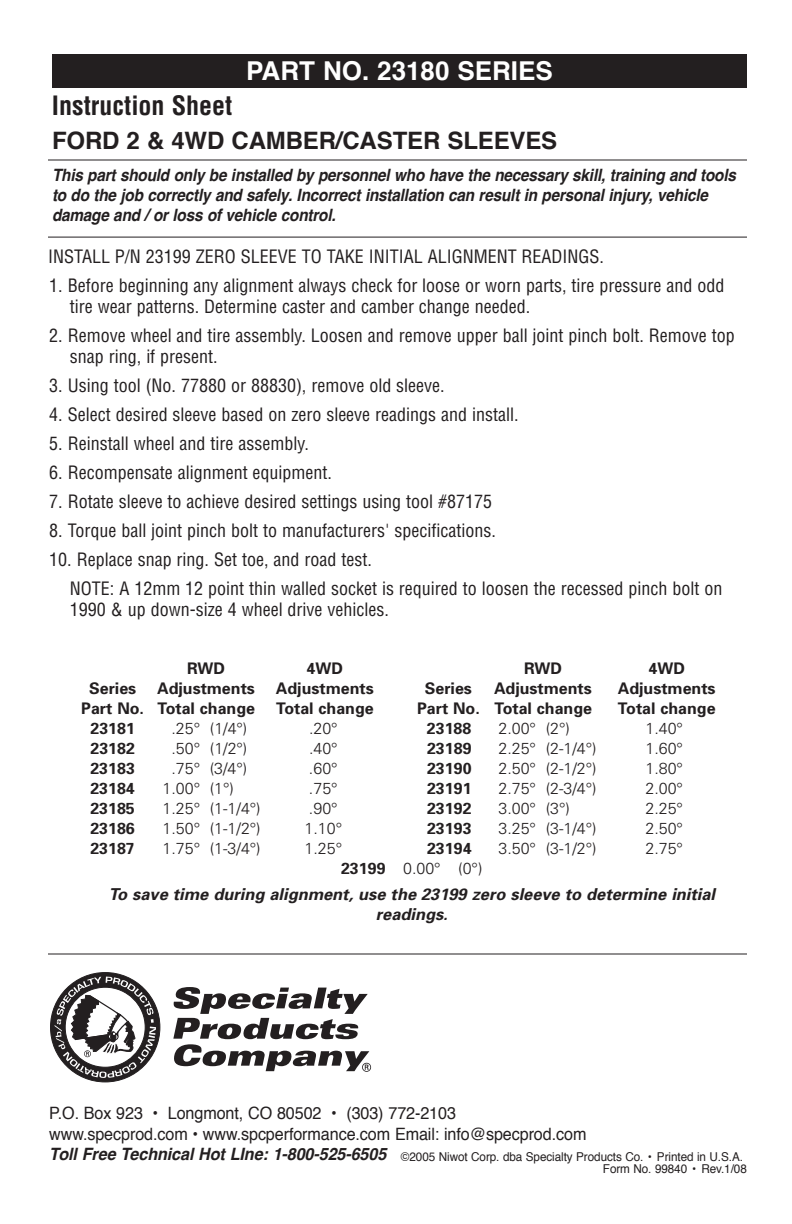
<style>
.page{position:relative;width:792px;height:1224px;background:#fff}
.page>*{position:absolute;margin:0;border:0;box-sizing:border-box;transform-origin:0 0}
.t1{font:700 26px "Helvetica";color:#fff}
.t2{font:700 condensed 26px "Helvetica";color:#231f20}
.t3{font:700 24px "Helvetica";letter-spacing:-.005em;color:#231f20}
.t4{font:condensed 18px/21px "Helvetica";color:#231f20}
.t5{font:italic 700 17px/20px "Helvetica";letter-spacing:-.01em;color:#231f20;scale:.9 1}
.t6{font:17px/21px "Helvetica";letter-spacing:-.005em;color:#231f20;scale:.95 1}
.t7{font:italic 700 16.4px/20.4px "Univers";color:#231f20;text-align:center}
.t8{font:300 16px "Univers";color:#231f20}
.t9{font:700 16px "Univers";color:#231f20}
.t10{font:12.2px/12px "Helvetica";letter-spacing:-.005em;color:#231f20;scale:.96 1}
.s1{font-weight:700}
.s2{font-weight:700;font-style:italic;font-size:17px}
</style>
<div class="page">
<div style="left:51px;top:973px;width:109px;height:109px;background:#231f20;border-radius:50%"></div>
<svg style="left:173px;top:987px;width:198px;height:85px"></svg>
<svg style="left:55px;top:977px;width:101px;height:101px"></svg>
<hr style="left:48px;top:237px;width:699px;height:1px;background:#231f20">
<hr style="left:48px;top:954px;width:699px;height:1px;background:#231f20">
<hr style="left:48px;top:160px;width:699px;height:1px;background:#231f20">
<div style="left:52px;top:54px;width:695px;height:33px;background:#231f20"></div>
<h1 class="t2" style="left:52px;top:91px;width:182px">Instruction Sheet</h1>
<h1 class="t1" style="left:246px;top:60px;width:308px">PART NO. 23180 SERIES</h1>
<h2 class="t3" style="left:52px;top:131px;width:507px">FORD 2 &amp; 4WD CAMBER/CASTER SLEEVES</h2>
<p class="t5" style="left:52px;top:167px;width:762px">This part should only be installed by personnel who have the necessary skill, training and tools to do the job correctly and safely. Incorrect installation can result in personal injury, vehicle damage and / or loss of vehicle control.</p>
<p class="t4" style="left:48px;top:246px;width:558px">INSTALL P/N 23199 ZERO SLEEVE TO TAKE INITIAL ALIGNMENT READINGS.</p>
<p class="t4" style="left:70px;top:275px;width:656px;text-indent:-21px">1. Before beginning any alignment always check for loose or worn parts, tire pressure and odd tire wear patterns. Determine caster and camber change needed.</p>
<p class="t4" style="left:70px;top:325px;width:666px;text-indent:-21px">2. Remove wheel and tire assembly. Loosen and remove upper ball joint pinch bolt. Remove top snap ring, if present.</p>
<p class="t4" style="left:49px;top:375px;width:397px">3. Using tool (No. 77880 or 88830), remove old sleeve.</p>
<p class="t4" style="left:49px;top:404px;width:471px">4. Select desired sleeve based on zero sleeve readings and install.</p>
<p class="t4" style="left:49px;top:433px;width:261px">5. Reinstall wheel and tire assembly.</p>
<p class="t4" style="left:49px;top:462px;width:284px">6. Recompensate alignment equipment.</p>
<p class="t4" style="left:49px;top:491px;width:444px">7. Rotate sleeve to achieve desired settings using tool #87175</p>
<p class="t4" style="left:49px;top:520px;width:448px">8. Torque ball joint pinch bolt to manufacturers' specifications.</p>
<p class="t4" style="left:70px;top:545px;width:654px;line-height:29px;text-indent:-21px">10. Replace snap ring. Set toe, and road test.<br>NOTE: A 12mm 12 point thin walled socket is required to loosen the recessed pinch bolt on</p>
<p class="t4" style="left:70px;top:599px;width:321px">1990 &amp; up down-size 4 wheel drive vehicles.</p>
<p class="t9" style="left:187px;top:662px;width:39px">RWD</p>
<p class="t9" style="left:307px;top:662px;width:38px">4WD</p>
<p class="t9" style="left:524px;top:662px;width:39px">RWD</p>
<p class="t9" style="left:648px;top:662px;width:38px">4WD</p>
<p class="t9" style="left:89px;top:682px;width:49px">Series</p>
<p class="t9" style="left:157px;top:682px;width:99px">Adjustments</p>
<p class="t9" style="left:276px;top:682px;width:99px">Adjustments</p>
<p class="t9" style="left:425px;top:682px;width:49px">Series</p>
<p class="t9" style="left:494px;top:682px;width:99px">Adjustments</p>
<p class="t9" style="left:618px;top:682px;width:99px">Adjustments</p>
<p class="t9" style="left:81px;top:702px;width:175px">Part No. Total change</p>
<p class="t9" style="left:276px;top:702px;width:99px">Total change</p>
<p class="t9" style="left:417px;top:702px;width:177px">Part No. Total change</p>
<p class="t9" style="left:618px;top:702px;width:99px">Total change</p>
<p class="t9" style="left:90px;top:722px;width:46px">23181</p>
<p class="t8" style="left:171px;top:722px;width:77px">.25° (1/4°)</p>
<p class="t8" style="left:309px;top:722px;width:30px">.20°</p>
<p class="t9" style="left:427px;top:722px;width:46px">23188</p>
<p class="t8" style="left:499px;top:722px;width:73px">2.00° (2°)</p>
<p class="t8" style="left:645px;top:722px;width:39px">1.40°</p>
<p class="t9" style="left:90px;top:742px;width:46px">23182</p>
<p class="t8" style="left:171px;top:742px;width:77px">.50° (1/2°)</p>
<p class="t8" style="left:309px;top:742px;width:30px">.40°</p>
<p class="t9" style="left:427px;top:742px;width:46px">23189</p>
<p class="t8" style="left:498px;top:742px;width:100px">2.25° (2-1/4°)</p>
<p class="t8" style="left:645px;top:742px;width:39px">1.60°</p>
<p class="t9" style="left:90px;top:762px;width:46px">23183</p>
<p class="t8" style="left:171px;top:762px;width:77px">.75° (3/4°)</p>
<p class="t8" style="left:309px;top:762px;width:30px">.60°</p>
<p class="t9" style="left:427px;top:762px;width:46px">23190</p>
<p class="t8" style="left:498px;top:762px;width:100px">2.50° (2-1/2°)</p>
<p class="t8" style="left:645px;top:762px;width:39px">1.80°</p>
<p class="t9" style="left:90px;top:782px;width:46px">23184</p>
<p class="t8" style="left:163px;top:782px;width:73px">1.00° (1°)</p>
<p class="t8" style="left:309px;top:782px;width:30px">.75°</p>
<p class="t9" style="left:427px;top:782px;width:46px">23191</p>
<p class="t8" style="left:498px;top:782px;width:100px">2.75° (2-3/4°)</p>
<p class="t8" style="left:645px;top:782px;width:39px">2.00°</p>
<p class="t9" style="left:90px;top:802px;width:46px">23185</p>
<p class="t8" style="left:163px;top:802px;width:100px">1.25° (1-1/4°)</p>
<p class="t8" style="left:309px;top:802px;width:30px">.90°</p>
<p class="t9" style="left:427px;top:802px;width:46px">23192</p>
<p class="t8" style="left:498px;top:802px;width:73px">3.00° (3°)</p>
<p class="t8" style="left:645px;top:802px;width:39px">2.25°</p>
<p class="t9" style="left:90px;top:822px;width:46px">23186</p>
<p class="t8" style="left:163px;top:822px;width:100px">1.50° (1-1/2°)</p>
<p class="t8" style="left:305px;top:822px;width:39px">1.10°</p>
<p class="t9" style="left:427px;top:822px;width:46px">23193</p>
<p class="t8" style="left:498px;top:822px;width:100px">3.25° (3-1/4°)</p>
<p class="t8" style="left:645px;top:822px;width:39px">2.50°</p>
<p class="t9" style="left:90px;top:842px;width:46px">23187</p>
<p class="t8" style="left:163px;top:842px;width:100px">1.75° (1-3/4°)</p>
<p class="t8" style="left:305px;top:842px;width:39px">1.25°</p>
<p class="t9" style="left:427px;top:842px;width:46px">23194</p>
<p class="t8" style="left:498px;top:842px;width:100px">3.50° (3-1/2°)</p>
<p class="t8" style="left:645px;top:842px;width:39px">2.75°</p>
<p class="t8" style="left:341px;top:862px;width:143px"><span class="s1">23199</span> 0.00° (0°)</p>
<p class="t7" style="left:109px;top:886px;width:608px">To save time during alignment, use the 23199 zero sleeve to determine initial readings.</p>
<p class="t6" style="left:49px;top:1103px;width:567px">P.O. Box 923 • Longmont, CO 80502 • (303) 772-2103 www.specprod.com • www.spcperformance.com Email: info@specprod.com</p>
<p class="t10" style="left:603px;top:1151px;width:151px;text-indent:-554px"><span class="s2">Toll Free Technical Hot LIne: 1-800-525-6505</span> ©2005 Niwot Corp. dba Specialty Products Co. • Printed in U.S.A.<br>Form No. 99840 • Rev.1/08</p>
</div>
